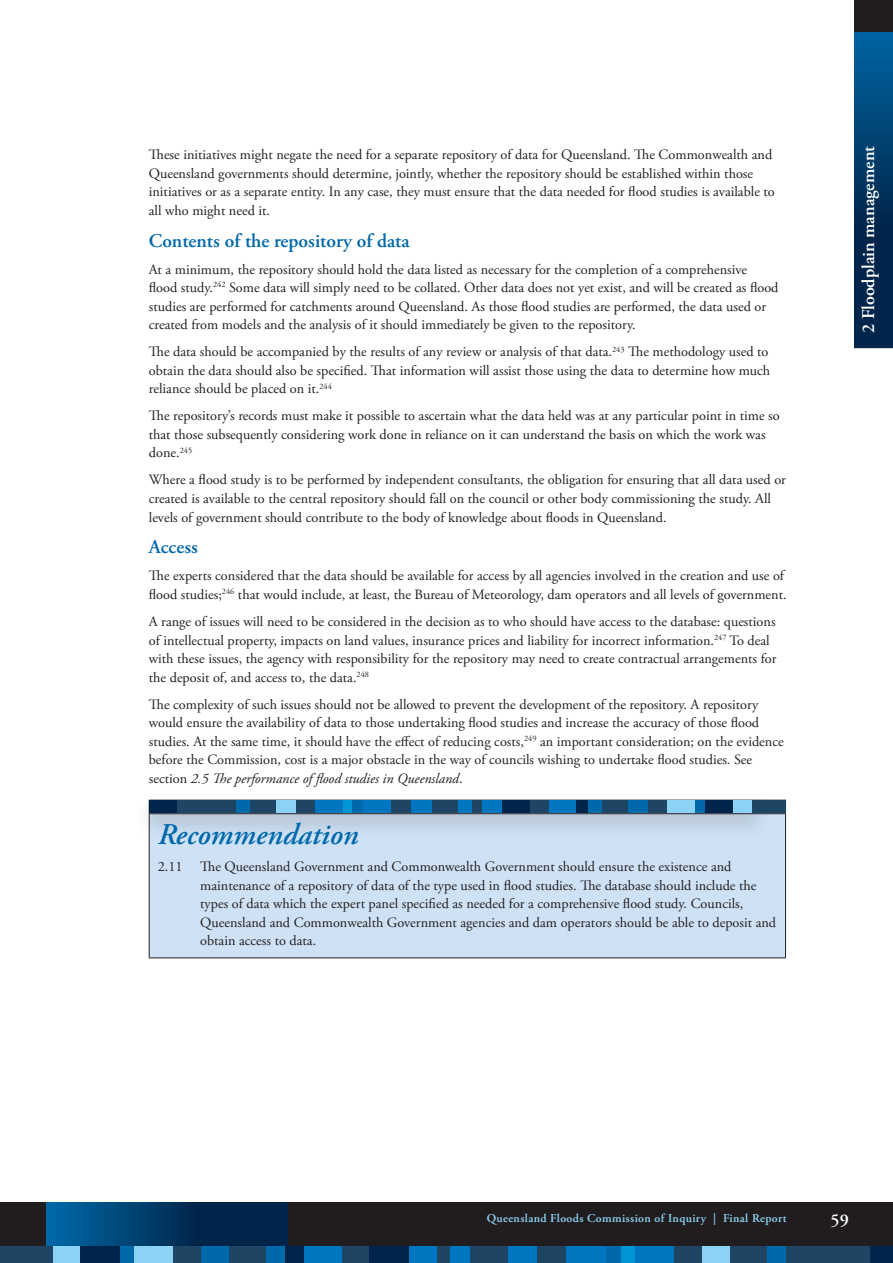
<style>
.page{position:relative;width:893px;height:1263px;background:#fff}
.page>*{position:absolute;margin:0;border:0;box-sizing:border-box;transform-origin:0 0}
.t1{font:italic 600 30px "Adobe Garamond Pro";color:#0069aa}
.t2{font:600 19.5px "Adobe Garamond Pro";color:#0069aa}
.t3{font:600 18px "Adobe Garamond Pro";color:#fff}
.t4{font:14.25px/18.5px "Adobe Garamond Pro";color:#231f20}
.t5{font:600 12px "Adobe Garamond Pro";letter-spacing:.03em;color:#8cd2f4}
.s1{font-style:italic}
</style>
<div class="page">
<div style="left:0;top:1202px;width:893px;height:61px;background:#211d1e"></div>
<div style="left:855px;top:0;width:38px;height:113px;background:#211d1e"></div>
<svg style="left:855px;top:33px;width:38px;height:315px;background:#003864"></svg>
<svg style="left:46px;top:1202px;width:241px;height:37px;background:#003a68"></svg>
<div style="left:28px;top:1239px;width:865px;height:24px;background:#231f20;opacity:.2"></div>
<div style="left:45px;top:1246px;width:848px;height:17px;background:#1f4564"></div>
<div style="left:870px;top:1246px;width:23px;height:17px;background:#00244a"></div>
<div style="left:285px;top:1246px;width:19px;height:17px;background:#00244a"></div>
<div style="left:304px;top:1246px;width:37px;height:17px;background:#0076c0"></div>
<div style="left:398px;top:1246px;width:38px;height:17px;background:#0076c0"></div>
<div style="left:369px;top:1246px;width:40px;height:17px;background:#00244a"></div>
<div style="left:0;top:1246px;width:53px;height:17px;background:#1f4564"></div>
<div style="left:53px;top:1246px;width:28px;height:17px;background:#8cd2f4"></div>
<div style="left:81px;top:1246px;width:39px;height:17px;background:#00244a"></div>
<div style="left:620px;top:1246px;width:16px;height:17px;background:#0096d6"></div>
<div style="left:767px;top:1246px;width:19px;height:17px;background:#0069aa"></div>
<div style="left:702px;top:1246px;width:28px;height:17px;background:#8cd2f4"></div>
<div style="left:635px;top:1246px;width:38px;height:17px;background:#0076c0"></div>
<div style="left:120px;top:1246px;width:16px;height:17px;background:#0069aa"></div>
<div style="left:267px;top:1246px;width:18px;height:17px;background:#0069aa"></div>
<div style="left:201px;top:1246px;width:28px;height:17px;background:#0069aa"></div>
<div style="left:134px;top:1246px;width:39px;height:17px;background:#8cd2f4"></div>
<div style="left:604px;top:1246px;width:16px;height:17px;background:#0069aa"></div>
<div style="left:451px;top:1246px;width:19px;height:17px;background:#0076c0"></div>
<div style="left:508px;top:1246px;width:29px;height:17px;background:#0076c0"></div>
<div style="left:566px;top:1246px;width:40px;height:17px;background:#0076c0"></div>
<div style="left:150px;top:814px;width:635px;height:143px;background:#cfe2f5"></div>
<svg style="left:785px;top:800px;width:1px;height:13px"></svg>
<hr style="left:149px;top:813px;width:637px;height:1px;background:#231f20">
<hr style="left:149px;top:814px;width:1px;height:143px;background:#231f20">
<hr style="left:785px;top:814px;width:1px;height:143px;background:#231f20">
<hr style="left:149px;top:957px;width:637px;height:1px;background:#231f20">
<div style="left:132px;top:793px;width:641px;height:47px;background:#231f20;opacity:.2"></div>
<div style="left:150px;top:800px;width:607px;height:13px;background:#1f4564"></div>
<div style="left:150px;top:800px;width:27px;height:13px;background:#00244a"></div>
<div style="left:575px;top:800px;width:14px;height:13px;background:#00244a"></div>
<div style="left:549px;top:800px;width:26px;height:13px;background:#0076c0"></div>
<div style="left:482px;top:800px;width:27px;height:13px;background:#0076c0"></div>
<div style="left:502px;top:800px;width:27px;height:13px;background:#00244a"></div>
<div style="left:752px;top:800px;width:33px;height:13px;background:#1f4564"></div>
<div style="left:732px;top:800px;width:20px;height:13px;background:#8cd2f4"></div>
<div style="left:705px;top:800px;width:27px;height:13px;background:#00244a"></div>
<div style="left:342px;top:800px;width:11px;height:13px;background:#0096d6"></div>
<div style="left:236px;top:800px;width:14px;height:13px;background:#0069aa"></div>
<div style="left:276px;top:800px;width:20px;height:13px;background:#8cd2f4"></div>
<div style="left:316px;top:800px;width:27px;height:13px;background:#0076c0"></div>
<div style="left:694px;top:800px;width:11px;height:13px;background:#0069aa"></div>
<div style="left:589px;top:800px;width:13px;height:13px;background:#0069aa"></div>
<div style="left:628px;top:800px;width:20px;height:13px;background:#0069aa"></div>
<div style="left:668px;top:800px;width:27px;height:13px;background:#8cd2f4"></div>
<div style="left:353px;top:800px;width:11px;height:13px;background:#0069aa"></div>
<div style="left:459px;top:800px;width:13px;height:13px;background:#0076c0"></div>
<div style="left:411px;top:800px;width:21px;height:13px;background:#0076c0"></div>
<div style="left:363px;top:800px;width:28px;height:13px;background:#0076c0"></div>
<p class="t4" style="left:149px;top:146px;width:628px">These initiatives might negate the need for a separate repository of data for Queensland. The Commonwealth and Queensland governments should determine, jointly, whether the repository should be established within those initiatives or as a separate entity. In any case, they must ensure that the data needed for flood studies is available to all who might need it.</p>
<h2 class="t2" style="left:149px;top:229px;width:262px">Contents of the repository of data</h2>
<p class="t4" style="left:149px;top:260px;width:631px">At a minimum, the repository should hold the data listed as necessary for the completion of a comprehensive flood study.<sup>242</sup> Some data will simply need to be collated. Other data does not yet exist, and will be created as flood studies are performed for catchments around Queensland. As those flood studies are performed, the data used or created from models and the analysis of it should immediately be given to the repository.</p>
<p class="t4" style="left:149px;top:343px;width:623px;text-align:justify">The data should be accompanied by the results of any review or analysis of that data.<sup>243</sup> The methodology used to obtain the data should also be specified. That information will assist those using the data to determine how much reliance should be placed on it.<sup>244</sup></p>
<p class="t4" style="left:149px;top:407px;width:632px">The repository’s records must make it possible to ascertain what the data held was at any particular point in time so that those subsequently considering work done in reliance on it can understand the basis on which the work was done.<sup>245</sup></p>
<p class="t4" style="left:149px;top:471px;width:639px">Where a flood study is to be performed by independent consultants, the obligation for ensuring that all data used or created is available to the central repository should fall on the council or other body commissioning the study. All levels of government should contribute to the body of knowledge about floods in Queensland.</p>
<h2 class="t2" style="left:149px;top:536px;width:51px">Access</h2>
<p class="t4" style="left:149px;top:567px;width:639px">The experts considered that the data should be available for access by all agencies involved in the creation and use of flood studies;<sup>246</sup> that would include, at least, the Bureau of Meteorology, dam operators and all levels of government.</p>
<p class="t4" style="left:149px;top:613px;width:629px">A range of issues will need to be considered in the decision as to who should have access to the database: questions of intellectual property, impacts on land values, insurance prices and liability for incorrect information.<sup>247</sup> To deal with these issues, the agency with responsibility for the repository may need to create contractual arrangements for the deposit of, and access to, the data.<sup>248</sup></p>
<p class="t4" style="left:149px;top:695px;width:636px">The complexity of such issues should not be allowed to prevent the development of the repository. A repository would ensure the availability of data to those undertaking flood studies and increase the accuracy of those flood studies. At the same time, it should have the effect of reducing costs,<sup>249</sup> an important consideration; on the evidence before the Commission, cost is a major obstacle in the way of councils wishing to undertake flood studies. See section <span class="s1">2.5 The performance of flood studies in Queensland</span>.</p>
<h1 class="t1" style="left:158px;top:817px;width:202px">Recommendation</h1>
<p class="t4" style="left:200px;top:858px;width:577px;text-indent:-43px">2.11 The Queensland Government and Commonwealth Government should ensure the existence and maintenance of a repository of data of the type used in flood studies. The database should include the types of data which the expert panel specified as needed for a comprehensive flood study. Councils, Queensland and Commonwealth Government agencies and dam operators should be able to deposit and obtain access to data.</p>
<p class="t3" style="left:858px;top:333px;width:188px;rotate:-90deg">2 Floodplain management</p>
<p class="t5" style="left:487px;top:1211px;width:301px">Queensland Floods Commission of Inquiry | Final Report</p>
<p class="t3" style="left:831px;top:1210px;width:20px">59</p>
</div>
